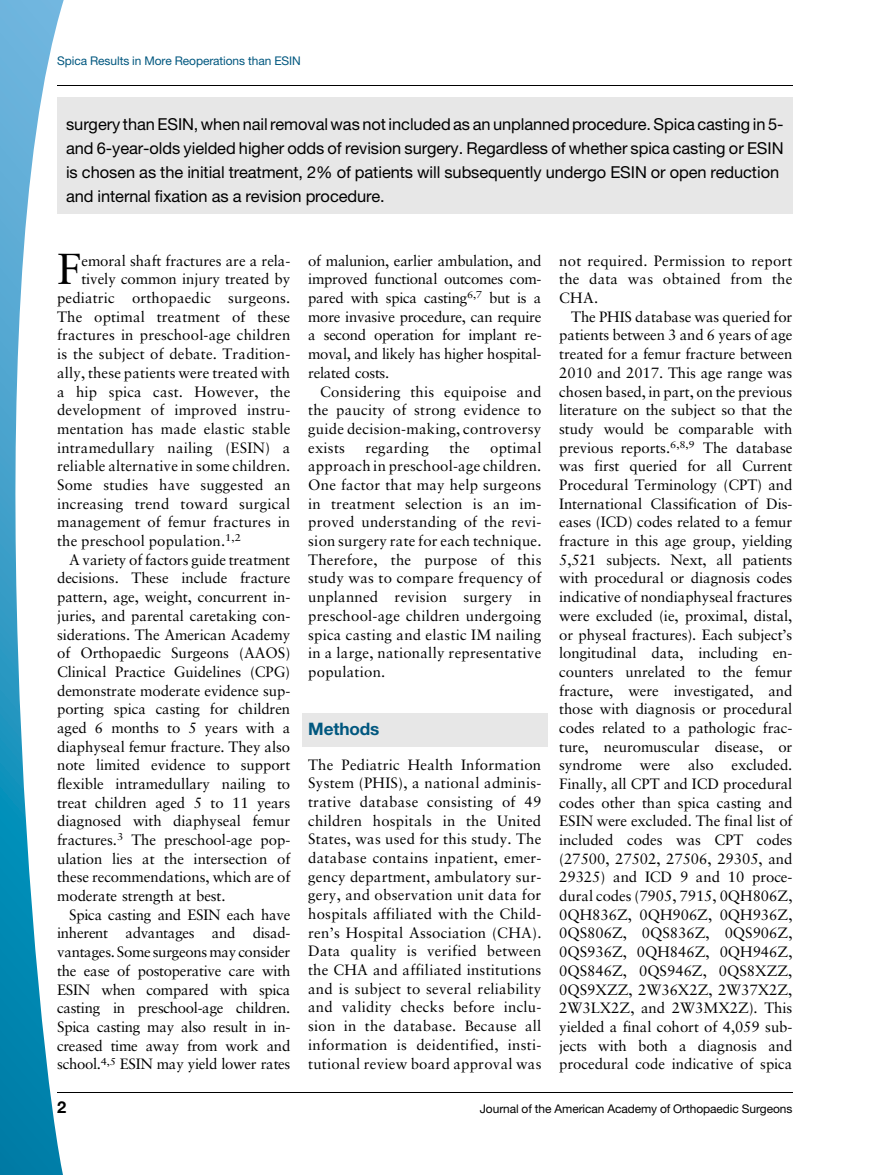
<style>
.page{position:relative;width:891px;height:1175px;background:#fff}
.page>*{position:absolute;margin:0;border:0;box-sizing:border-box;transform-origin:0 0}
.t1{font:43.35px "Adv O Tece 49054";color:#000}
.t2{font:17.25px "Adv O Td 1 f 5 cc 91.B";color:#00577f}
.t3{font:16.5px/23.9px "Adv OT7 fe 89 a 09";color:#000}
.t4{font:16.5px "Adv O Td 1 f 5 cc 91.B";color:#000}
.t5{font:15px/18.8px "Adv O Tece 49054";color:#000;text-align:justify}
.t6{font:15px "Adv O Tece 49054";letter-spacing:.02em;color:#000}
.t7{font:12px "Adv OT7 fe 89 a 09";color:#000}
.t8{font:12px "Adv OT7 fe 89 a 09";color:#00577f}
.s1{font-style:inherit}
</style>
<div class="page">
<svg style="left:0;top:0;width:66px;height:1174px"></svg>
<div style="left:57px;top:98px;width:735px;height:113px;background:#e7e7e7"></div>
<hr style="left:57px;top:211px;width:735px;height:3px;background:#e7e7e7">
<div style="left:302px;top:713px;width:245px;height:34px;background:#e7e7e7"></div>
<hr style="left:57px;top:85px;width:735px;height:1px;background:#000">
<hr style="left:57px;top:1092px;width:735px;height:1px;background:#000">
<p class="t8" style="left:57px;top:57px;width:245px">Spica Results in More Reoperations than ESIN</p>
<p class="t3" style="left:66px;top:114px;width:719px">surgery than ESIN, when nail removal was not included as an unplanned procedure. Spica casting in 5- and 6-year-olds yielded higher odds of revision surgery. Regardless of whether spica casting or ESIN is chosen as the initial treatment, 2% of patients will subsequently undergo ESIN or open reduction and internal fixation as a revision procedure.</p>
<h1 class="t1" style="left:57px;top:251px;width:25px">F</h1>
<p class="t5" style="left:81px;top:252px;width:210px">emoral shaft fractures are a rela-</p>
<p class="t5" style="left:81px;top:271px;width:210px">tively common injury treated by</p>
<p class="t5" style="left:57px;top:290px;width:235px">pediatric orthopaedic surgeons.</p>
<p class="t5" style="left:57px;top:308px;width:235px">The optimal treatment of these</p>
<p class="t5" style="left:57px;top:327px;width:235px">fractures in preschool-age children</p>
<p class="t5" style="left:57px;top:346px;width:235px">is the subject of debate. Tradition-</p>
<p class="t5" style="left:57px;top:364px;width:235px">ally, these patients were treated with</p>
<p class="t5" style="left:57px;top:383px;width:235px">a hip spica cast. However, the</p>
<p class="t5" style="left:57px;top:402px;width:235px">development of improved instru-</p>
<p class="t5" style="left:57px;top:420px;width:235px">mentation has made elastic stable</p>
<p class="t5" style="left:57px;top:439px;width:235px">intramedullary nailing (ESIN) a</p>
<p class="t5" style="left:57px;top:458px;width:235px">reliable alternative in some children.</p>
<p class="t5" style="left:57px;top:476px;width:235px">Some studies have suggested an</p>
<p class="t5" style="left:57px;top:495px;width:235px">increasing trend toward surgical</p>
<p class="t5" style="left:57px;top:514px;width:235px">management of femur fractures in</p>
<p class="t5" style="left:57px;top:532px;width:186px">the preschool population.<sup>1,2</sup></p>
<p class="t5" style="left:69px;top:551px;width:223px">A variety of factors guide treatment</p>
<p class="t5" style="left:57px;top:570px;width:235px">decisions. These include fracture</p>
<p class="t5" style="left:57px;top:588px;width:235px">pattern, age, weight, concurrent in-</p>
<p class="t5" style="left:57px;top:607px;width:235px">juries, and parental caretaking con-</p>
<p class="t5" style="left:57px;top:626px;width:235px">siderations. The American Academy</p>
<p class="t5" style="left:57px;top:644px;width:235px">of Orthopaedic Surgeons (AAOS)</p>
<p class="t5" style="left:57px;top:663px;width:234px">Clinical Practice Guidelines (CPG)</p>
<p class="t5" style="left:57px;top:682px;width:235px">demonstrate moderate evidence sup-</p>
<p class="t5" style="left:57px;top:701px;width:235px">porting spica casting for children</p>
<p class="t5" style="left:57px;top:719px;width:235px">aged 6 months to 5 years with a</p>
<p class="t5" style="left:57px;top:738px;width:235px">diaphyseal femur fracture. They also</p>
<p class="t5" style="left:57px;top:757px;width:234px">note limited evidence to support</p>
<p class="t5" style="left:57px;top:775px;width:235px">flexible intramedullary nailing to</p>
<p class="t5" style="left:57px;top:794px;width:234px">treat children aged 5 to 11 years</p>
<p class="t5" style="left:57px;top:813px;width:234px">diagnosed with diaphyseal femur</p>
<p class="t5" style="left:57px;top:831px;width:235px">fractures.<sup>3</sup> The preschool-age pop-</p>
<p class="t5" style="left:57px;top:850px;width:235px">ulation lies at the intersection of</p>
<p class="t5" style="left:57px;top:869px;width:235px">these recommendations, which are of</p>
<p class="t5" style="left:57px;top:887px;width:170px">moderate strength at best.</p>
<p class="t5" style="left:69px;top:906px;width:223px">Spica casting and ESIN each have</p>
<p class="t5" style="left:57px;top:925px;width:235px">inherent advantages and disad-</p>
<p class="t5" style="left:57px;top:943px;width:234px">vantages. Some surgeons may consider</p>
<p class="t5" style="left:57px;top:962px;width:235px">the ease of postoperative care with</p>
<p class="t5" style="left:57px;top:981px;width:235px">ESIN when compared with spica</p>
<p class="t5" style="left:57px;top:999px;width:235px">casting in preschool-age children.</p>
<p class="t5" style="left:57px;top:1018px;width:235px">Spica casting may also result in in-</p>
<p class="t5" style="left:57px;top:1037px;width:235px">creased time away from work and</p>
<p class="t5" style="left:57px;top:1055px;width:235px">school.<sup>4,5</sup> ESIN may yield lower rates</p>
<p class="t5" style="left:308px;top:252px;width:235px">of malunion, earlier ambulation, and improved functional outcomes com&shy;pared with spica casting<sup>6,7</sup> but is a more invasive procedure, can require a second operation for implant re&shy;moval, and likely has higher hospital&shy;related costs.</p>
<p class="t5" style="left:308px;top:383px;width:235px;text-indent:12px">Considering this equipoise and the paucity of strong evidence to guide decision-making, controversy exists</p>
<p class="t5" style="left:308px;top:439px;width:235px;text-indent:182px">optimal approach in preschool-age children.<br>One factor that may help surgeons in treatment selection is an im&shy;proved understanding of the revi&shy;sion surgery rate for each technique.<br>Therefore, the purpose of this study was to compare frequency of unplanned revision surgery in preschool-age children undergoing spica casting and elastic IM nailing in a large, nationally representative population.</p>
<p class="t6" style="left:365px;top:441px;width:65px">regarding</p>
<p class="t5" style="left:449px;top:439px;width:22px">the</p>
<p class="t2" style="left:308px;top:723px;width:73px">Methods</p>
<p class="t5" style="left:308px;top:756px;width:235px">The Pediatric Health Information System (PHIS), a national adminis&shy;trative database consisting of 49 children hospitals in the United States, was used for this study. The database contains inpatient, emer&shy;gency department, ambulatory sur&shy;gery, and observation unit data for hospitals affiliated with the Child&shy;ren<span class="s1">’</span>s Hospital Association (CHA).<br>Data quality is verified between the CHA and affiliated institutions and is subject to several reliability and validity checks before inclu&shy;sion in the database. Because all information is deidentified, insti&shy;tutional review board approval was</p>
<p class="t5" style="left:559px;top:252px;width:235px">not required. Permission to report the data was obtained from the CHA.</p>
<p class="t5" style="left:559px;top:308px;width:235px;text-indent:12px">The PHIS database was queried for patients between 3 and 6 years of age treated for a femur fracture between 2010 and 2017. This age range was chosen based, in part, on the previous literature on the subject so that the study would be comparable with previous reports.<sup>6,8,9</sup> The database was first queried for all Current Procedural Terminology (CPT) and International Classification of Dis&shy;eases (ICD) codes related to a femur fracture in this age group, yielding 5,521 subjects. Next, all patients with procedural or diagnosis codes indicative of nondiaphyseal fractures were excluded (ie, proximal, distal, or physeal fractures). Each subject<span class="s1">’</span>s longitudinal data, including en&shy;counters unrelated to the femur fracture, were investigated, and those with diagnosis or procedural codes related to a pathologic frac&shy;ture, neuromuscular disease, or syndrome were also excluded.<br>Finally, all CPT and ICD procedural codes other than spica casting and ESIN were excluded. The final list of included codes was CPT codes (27500, 27502, 27506, 29305, and 29325) and ICD 9 and 10 proce&shy;dural codes (7905, 7915, 0QH806Z, 0QH836Z, 0QH906Z, 0QH936Z, 0QS806Z, 0QS836Z, 0QS906Z, 0QS936Z, 0QH846Z, 0QH946Z, 0QS846Z, 0QS946Z, 0QS8XZZ, 0QS9XZZ, 2W36X2Z, 2W37X2Z, 2W3LX2Z, and 2W3MX2Z). This yielded a final cohort of 4,059 sub&shy;jects with both a diagnosis and procedural code indicative of spica</p>
<p class="t4" style="left:57px;top:1101px;width:11px">2</p>
<p class="t7" style="left:480px;top:1104px;width:314px">Journal of the American Academy of Orthopaedic Surgeons</p>
</div>
